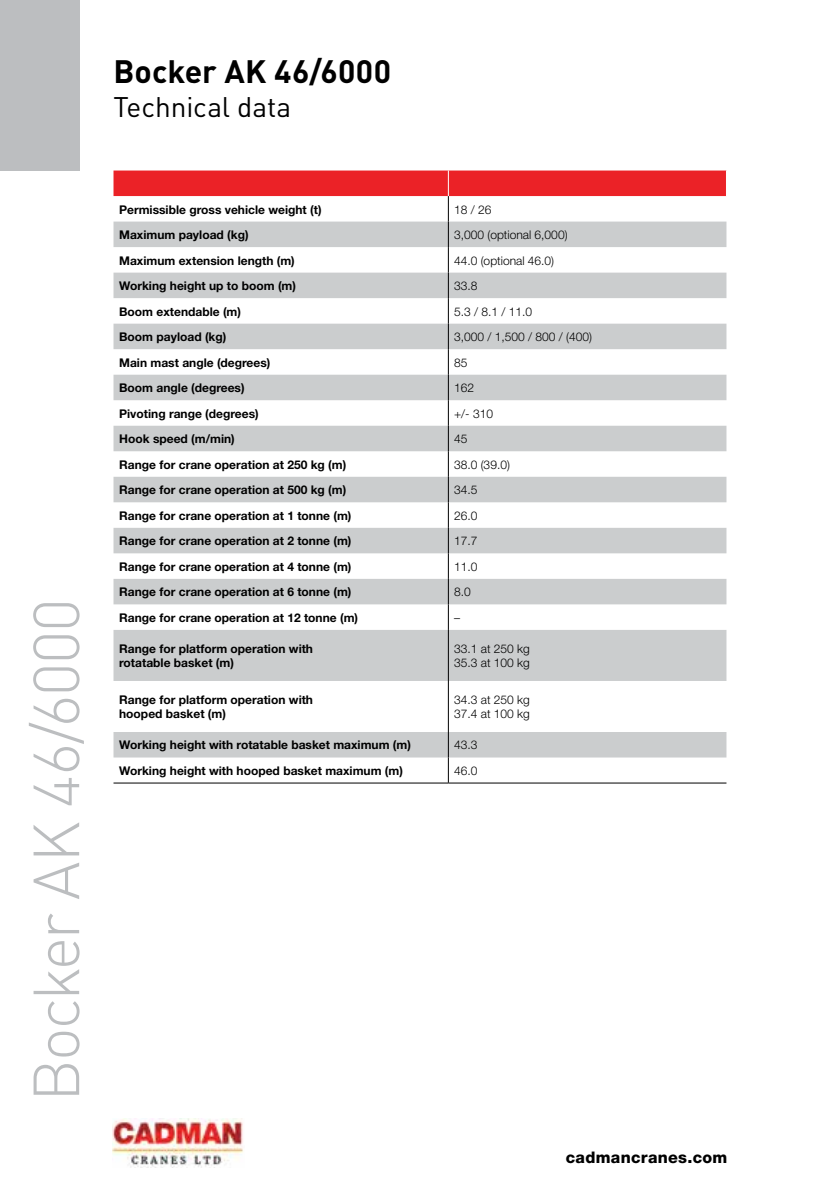
<style>
.page{position:relative;width:840px;height:1191px;background:#fff}
.page>*{position:absolute;margin:0;border:0;box-sizing:border-box;transform-origin:0 0}
.t1{font:300 64px "DIN";letter-spacing:-.025em;color:#bcbec0}
.t2{font:700 32px "DIN";letter-spacing:.005em;color:#000}
.t3{font:28px "DIN";letter-spacing:-.005em;color:#000}
.t4{font:800 16px "Helvetica Neue";letter-spacing:.02em;color:#000}
.t5{font:700 12px/14.4px "Helvetica Neue";color:#000}
.t6{font:300 12px/14.4px "Helvetica Neue";color:#000}
</style>
<div class="page">
<img style="left:112px;top:1118px;width:131px;height:49px">
<div style="left:0;top:0;width:79px;height:170px;background:#bcbec0"></div>
<svg style="left:113px;top:630px;width:613px;height:127px;fill:#cbcdce"></svg>
<hr style="left:448px;top:630px;width:1px;height:51px;background:#000">
<hr style="left:448px;top:681px;width:1px;height:51px;background:#000">
<svg style="left:448px;top:732px;width:1px;height:50px"></svg>
<svg style="left:113px;top:170px;width:613px;height:460px"></svg>
<hr style="left:113px;top:782px;width:335px;height:1px;background:#000">
<hr style="left:448px;top:782px;width:278px;height:1px;background:#000">
<h2 class="t2" style="left:113px;top:51px;width:279px">Bocker AK 46/6000</h2>
<h3 class="t3" style="left:113px;top:90px;width:179px">Technical data</h3>
<h1 class="t1" style="left:17px;top:1101px;width:504px;rotate:-90deg">Bocker AK 46/6000</h1>
<p class="t5" style="left:119px;top:202px;width:204px">Permissible gross vehicle weight (t)</p>
<p class="t6" style="left:454px;top:202px;width:39px">18 / 26</p>
<p class="t5" style="left:119px;top:227px;width:131px">Maximum payload (kg)</p>
<p class="t6" style="left:454px;top:227px;width:115px">3,000 (optional 6,000)</p>
<p class="t5" style="left:119px;top:253px;width:177px">Maximum extension length (m)</p>
<p class="t6" style="left:454px;top:253px;width:102px">44.0 (optional 46.0)</p>
<p class="t5" style="left:119px;top:278px;width:178px">Working height up to boom (m)</p>
<p class="t6" style="left:454px;top:278px;width:25px">33.8</p>
<p class="t5" style="left:119px;top:304px;width:123px">Boom extendable (m)</p>
<p class="t6" style="left:454px;top:304px;width:80px">5.3 / 8.1 / 11.0</p>
<p class="t5" style="left:119px;top:329px;width:109px">Boom payload (kg)</p>
<p class="t6" style="left:454px;top:329px;width:139px">3,000 / 1,500 / 800 / (400)</p>
<p class="t5" style="left:119px;top:355px;width:153px">Main mast angle (degrees)</p>
<p class="t6" style="left:454px;top:355px;width:15px">85</p>
<p class="t5" style="left:119px;top:380px;width:127px">Boom angle (degrees)</p>
<p class="t6" style="left:454px;top:380px;width:22px">162</p>
<p class="t5" style="left:119px;top:406px;width:141px">Pivoting range (degrees)</p>
<p class="t6" style="left:454px;top:406px;width:40px">+/- 310</p>
<p class="t5" style="left:119px;top:431px;width:117px">Hook speed (m/min)</p>
<p class="t6" style="left:454px;top:431px;width:15px">45</p>
<p class="t5" style="left:119px;top:457px;width:228px">Range for crane operation at 250 kg (m)</p>
<p class="t6" style="left:454px;top:457px;width:57px">38.0 (39.0)</p>
<p class="t5" style="left:119px;top:482px;width:228px">Range for crane operation at 500 kg (m)</p>
<p class="t6" style="left:454px;top:482px;width:25px">34.5</p>
<p class="t5" style="left:119px;top:508px;width:233px">Range for crane operation at 1 tonne (m)</p>
<p class="t6" style="left:454px;top:508px;width:25px">26.0</p>
<p class="t5" style="left:119px;top:533px;width:233px">Range for crane operation at 2 tonne (m)</p>
<p class="t6" style="left:454px;top:533px;width:25px">17.7</p>
<p class="t5" style="left:119px;top:559px;width:233px">Range for crane operation at 4 tonne (m)</p>
<p class="t6" style="left:454px;top:559px;width:25px">11.0</p>
<p class="t5" style="left:119px;top:584px;width:233px">Range for crane operation at 6 tonne (m)</p>
<p class="t6" style="left:454px;top:584px;width:18px">8.0</p>
<p class="t5" style="left:119px;top:610px;width:240px">Range for crane operation at 12 tonne (m)</p>
<p class="t6" style="left:454px;top:610px;width:7px">–</p>
<p class="t5" style="left:119px;top:641px;width:195px">Range for platform operation with rotatable basket (m)</p>
<p class="t6" style="left:454px;top:641px;width:77px">33.1 at 250 kg<br>35.3 at 100 kg</p>
<p class="t5" style="left:119px;top:692px;width:195px">Range for platform operation with hooped basket (m)</p>
<p class="t6" style="left:454px;top:692px;width:77px">34.3 at 250 kg<br>37.4 at 100 kg</p>
<p class="t5" style="left:119px;top:737px;width:293px">Working height with rotatable basket maximum (m)</p>
<p class="t6" style="left:454px;top:737px;width:25px">43.3</p>
<p class="t5" style="left:119px;top:763px;width:285px">Working height with hooped basket maximum (m)</p>
<p class="t6" style="left:454px;top:763px;width:25px">46.0</p>
<h3 class="t4" style="left:565px;top:1147px;width:163px">cadmancranes.com</h3>
</div>
